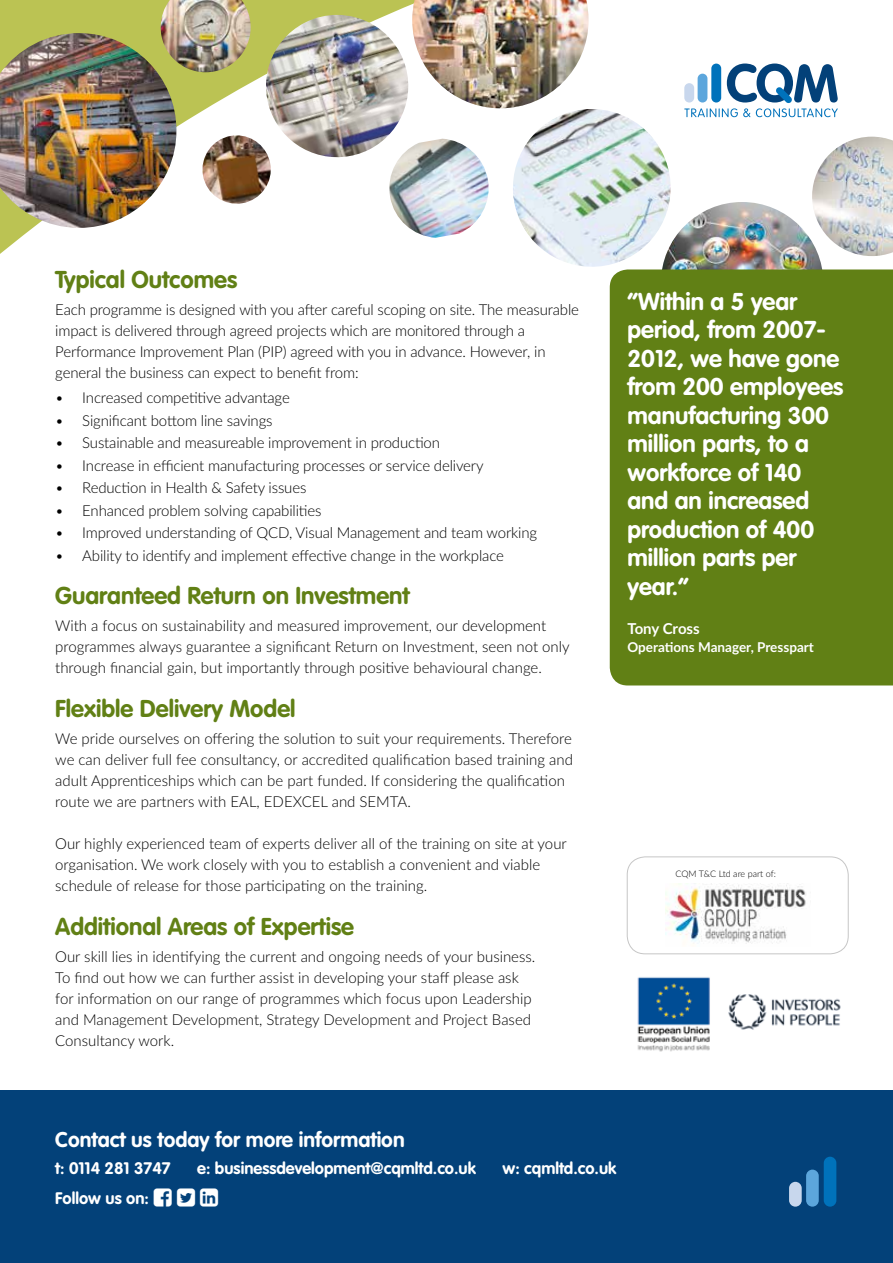
<style>
.page{position:relative;width:893px;height:1263px;background:#fff}
.page>*{position:absolute;margin:0;border:0;box-sizing:border-box;transform-origin:0 0}
.t1{font:700 24px/28.5px "VAG Rounded";color:#fff}
.t2{font:700 24px "VAG Rounded";color:#618015}
.t3{font:700 21px "VAG Rounded";color:#fff}
.t4{font:700 16.5px "VAG Rounded";color:#fff}
.t5{font:300 15px/21px "Lato";letter-spacing:-.005em;color:#000}
.t6{font:700 15px "Lato";color:#fff}
.t7{font:700 13.5px "Lato";color:#fff}
.t8{font:300 9px "Lato";color:#000}
</style>
<div class="page">
<div style="left:610px;top:279px;width:283px;height:406px;background:#618015"></div>
<div style="left:0;top:1090px;width:893px;height:173px;background:#034179"></div>
<svg style="left:0;top:0;width:893px;height:279px"></svg>
<img style="left:386px;top:139px;width:106px;height:99px">
<img style="left:0;top:33px;width:176px;height:195px">
<img style="left:161px;top:0;width:90px;height:72px">
<img style="left:256px;top:15px;width:162px;height:152px">
<img style="left:412px;top:0;width:177px;height:108px">
<img style="left:200px;top:135px;width:74px;height:71px">
<img style="left:804px;top:137px;width:89px;height:125px">
<svg style="left:684px;top:64px;width:154px;height:53px"></svg>
<div style="left:684px;top:83px;width:10px;height:20px;background:#c8d7ed;border-radius:5px"></div>
<div style="left:698px;top:74px;width:9px;height:29px;background:#5ca6dc;border-radius:5px"></div>
<div style="left:711px;top:64px;width:10px;height:39px;background:#0072bb;border-radius:5px"></div>
<div style="left:789px;top:1182px;width:13px;height:24px;background:#c8d7ed;border-radius:6px"></div>
<div style="left:806px;top:1169px;width:13px;height:37px;background:#5ca6dc;border-radius:6px"></div>
<div style="left:824px;top:1157px;width:12px;height:49px;background:#0072bb;border-radius:6px"></div>
<img style="left:637px;top:977px;width:73px;height:75px">
<img style="left:728px;top:994px;width:113px;height:36px">
<img style="left:666px;top:883px;width:140px;height:61px">
<div style="left:627px;top:856px;width:222px;height:98px;border:1px solid #c6c6c6;border-radius:18px"></div>
<h1 class="t2" style="left:55px;top:265px;width:183px">Typical Outcomes</h1>
<p class="t5" style="left:55px;top:298px;width:525px">Each programme is designed with you after careful scoping on site. The measurable impact is delivered through agreed projects which are monitored through a Performance Improvement Plan (PIP) agreed with you in advance. However, in general the business can expect to benefit from:</p>
<p class="t5" style="left:55px;top:387px;width:236px">• Increased competitive advantage</p>
<p class="t5" style="left:55px;top:409px;width:219px">• Significant bottom line savings</p>
<p class="t5" style="left:55px;top:432px;width:386px">• Sustainable and measureable improvement in production</p>
<p class="t5" style="left:55px;top:454px;width:430px">• Increase in efficient manufacturing processes or service delivery</p>
<p class="t5" style="left:55px;top:477px;width:253px">• Reduction in Health &amp; Safety issues</p>
<p class="t5" style="left:55px;top:499px;width:268px">• Enhanced problem solving capabilities</p>
<p class="t5" style="left:55px;top:522px;width:483px">• Improved understanding of QCD, Visual Management and team working</p>
<p class="t5" style="left:55px;top:544px;width:450px">• Ability to identify and implement effective change in the workplace</p>
<h1 class="t2" style="left:55px;top:582px;width:356px">Guaranteed Return on Investment</h1>
<p class="t5" style="left:55px;top:615px;width:516px">With a focus on sustainability and measured improvement, our development programmes always guarantee a significant Return on Investment, seen not only through financial gain, but importantly through positive behavioural change.</p>
<h1 class="t2" style="left:55px;top:695px;width:242px">Flexible Delivery Model</h1>
<p class="t5" style="left:55px;top:728px;width:519px">We pride ourselves on offering the solution to suit your requirements. Therefore we can deliver full fee consultancy, or accredited qualification based training and adult Apprenticeships which can be part funded. If considering the qualification route we are partners with EAL, EDEXCEL and SEMTA.</p>
<p class="t5" style="left:55px;top:833px;width:513px">Our highly experienced team of experts deliver all of the training on site at your organisation. We work closely with you to establish a convenient and viable schedule of release for those participating on the training.</p>
<h1 class="t2" style="left:55px;top:912px;width:300px">Additional Areas of Expertise</h1>
<p class="t5" style="left:55px;top:945px;width:482px">Our skill lies in identifying the current and ongoing needs of your business.<br>To find out how we can further assist in developing your staff please ask for information on our range of programmes which focus upon Leadership and Management Development, Strategy Development and Project Based Consultancy work.</p>
<h1 class="t1" style="left:627px;top:288px;width:217px">“Within a 5 year period, from 2007-<br>2012, we have gone from 200 employees manufacturing 300 million parts, to a workforce of 140 and an increased production of 400 million parts per year.”</h1>
<p class="t6" style="left:627px;top:617px;width:74px">Tony Cross</p>
<p class="t7" style="left:627px;top:637px;width:188px">Operations Manager, Presspart</p>
<p class="t8" style="left:675px;top:867px;width:102px">CQM T&amp;C Ltd are part of:</p>
<h2 class="t3" style="left:55px;top:1127px;width:351px">Contact us today for more information</h2>
<p class="t4" style="left:55px;top:1158px;width:117px">t: 0114 281 3747</p>
<p class="t4" style="left:197px;top:1158px;width:280px">e: businessdevelopment@cqmltd.co.uk</p>
<p class="t4" style="left:502px;top:1158px;width:115px">w: cqmltd.co.uk</p>
<p class="t4" style="left:55px;top:1188px;width:95px">Follow us on:</p>
</div>
